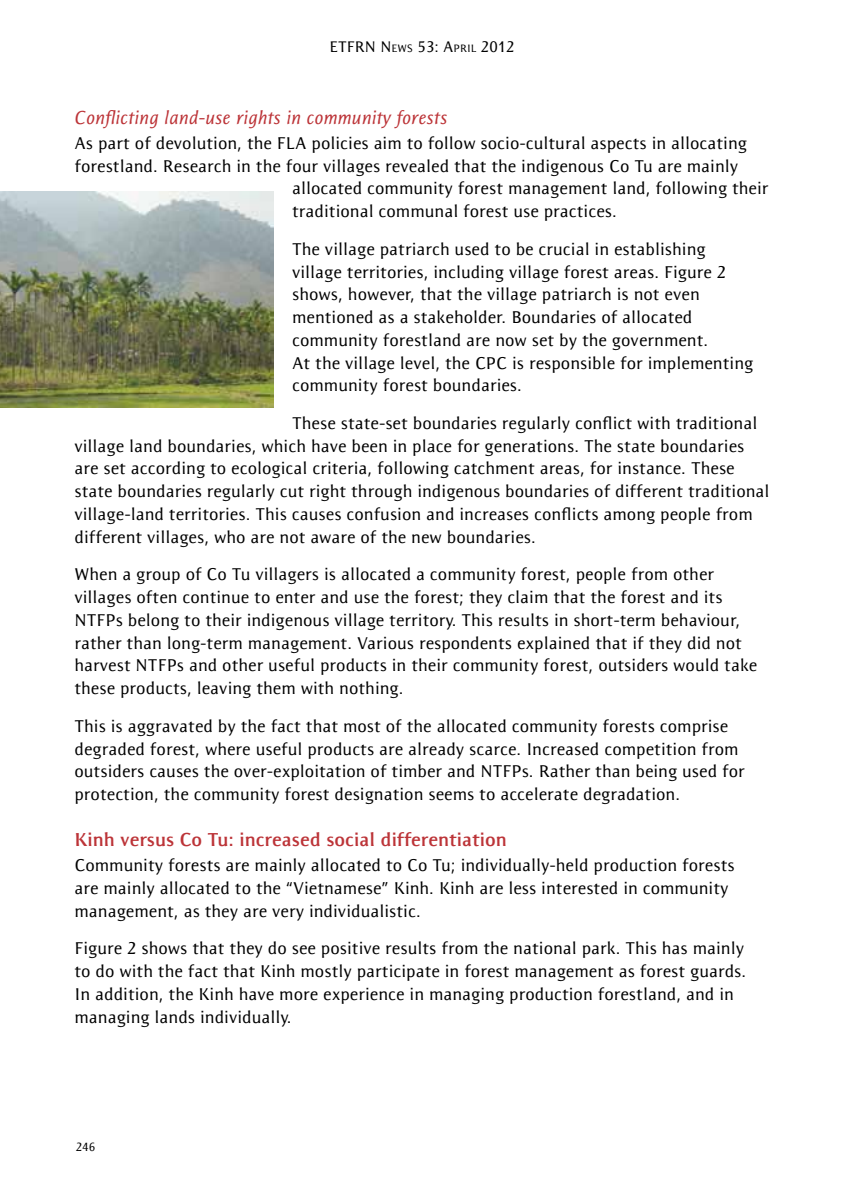
<style>
.page{position:relative;width:844px;height:1191px;background:#fff}
.page>*{position:absolute;margin:0;border:0;box-sizing:border-box;transform-origin:0 0}
.t1{font:700 19.25px "Resavska Sans ITC";color:#bc3438}
.t2{font:italic 500 19.25px "Resavska Sans ITC";color:#bc3438}
.t3{font:500 17.5px/22.8px "Resavska Sans ITC";color:#000}
.t4{font:500 15.75px "Resavska Sans ITC";color:#000}
.t5{font:500 12.25px "Resavska Sans ITC";color:#000}
.s1{font-size:11.03px}
</style>
<div class="page">
<img style="left:0;top:191px;width:273px;height:217px">
<p class="t4" style="left:329px;top:37px;width:187px">ETFRN N<span class="s1">EWS</span> 53: A<span class="s1">PRIL</span> 2012</p>
<p class="t2" style="left:74px;top:106px;width:374px">Conflicting land-use rights in community forests</p>
<p class="t3" style="left:74px;top:131px;width:674px">As part of devolution, the FLA policies aim to follow socio-cultural aspects in allocating</p>
<p class="t3" style="left:74px;top:154px;width:665px">forestland. Research in the four villages revealed that the indigenous Co Tu are mainly</p>
<p class="t3" style="left:292px;top:177px;width:478px">allocated community forest management land, following their</p>
<p class="t3" style="left:292px;top:200px;width:326px">traditional communal forest use practices.</p>
<p class="t3" style="left:292px;top:237px;width:435px">The village patriarch used to be crucial in establishing village territories, including village forest areas. Figure 2 shows, however, that the village patriarch is not even mentioned as a stakeholder. Boundaries of allocated community forestland are now set by the government.<br>At the village level, the CPC</p>
<p class="t3" style="left:292px;top:351px;width:462px;text-indent:220px">is responsible for implementing community forest boundaries.</p>
<p class="t3" style="left:74px;top:411px;width:696px;text-indent:217px">These state-set boundaries regularly conflict with traditional village land boundaries, which have been in place for generations. The state boundaries are set according to ecological criteria, following catchment areas, for instance. These state boundaries regularly cut right through indigenous boundaries of different traditional village-land territories. This causes confusion and increases conflicts among people from different villages, who are not aware of the new boundaries.</p>
<p class="t3" style="left:74px;top:563px;width:684px">When a group of Co Tu villagers is allocated a community forest, people from other villages often continue to enter and use the forest; they claim that the forest and its NTFPs belong to their indigenous village territory. This results in short-term behaviour, rather than long-term management. Various respondents explained that if they did not harvest NTFPs and other useful products in their community forest, outsiders would take these products, leaving them with nothing.</p>
<p class="t3" style="left:74px;top:714px;width:671px">This is aggravated by the fact that most of the allocated community forests comprise degraded forest, where useful products are already scarce. I ncreased competition from outsiders causes the over-exploitation of timber and NTFPs. Rather than being used for protection, the community forest designation seems to accelerate degradation.</p>
<p class="t1" style="left:74px;top:828px;width:433px">Kinh versus Co Tu: increased social differentiation</p>
<p class="t3" style="left:74px;top:854px;width:661px">Community forests are mainly allocated to Co Tu; individually-held production forests are mainly allocated to the “Vietnamese” Kinh. Kinh are less interested in community management, as they are very individualistic.</p>
<p class="t3" style="left:74px;top:937px;width:673px">Figure 2 shows that they do see positive results from the national park. This has mainly to do with the fact that Kinh mostly participate in forest management as forest guards.<br>I n addition, the Kinh have more experience in managing production forestland, and in managing lands individually.</p>
<p class="t5" style="left:76px;top:1139px;width:21px">246</p>
</div>
